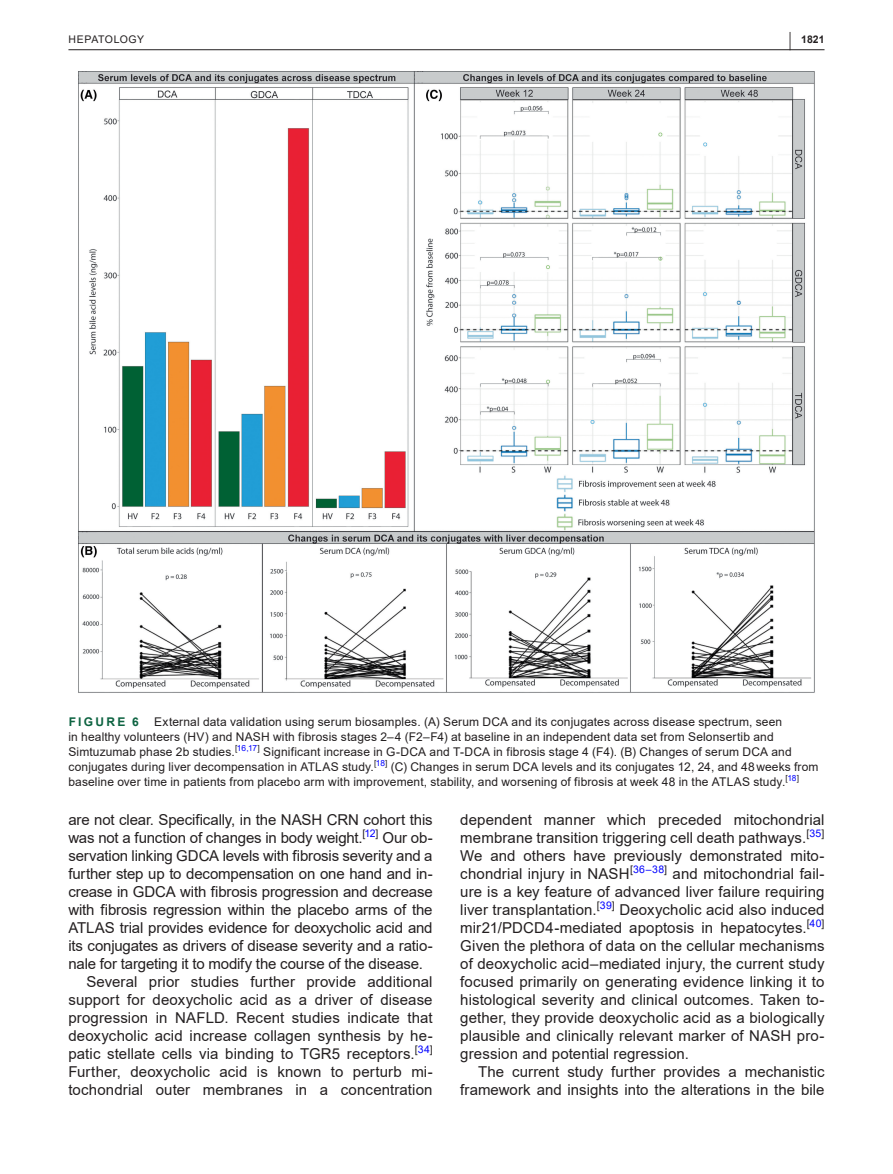
<style>
.page{position:relative;width:893px;height:1174px;background:#fff}
.page>*{position:absolute;margin:0;border:0;box-sizing:border-box;transform-origin:0 0}
.t1{font:700 19.5px "Arial";color:#231f20;scale:.38 1}
.t2{font:15px/18px "Arial";letter-spacing:.005em;color:#231f20}
.t3{font:12px/15px "Arial";letter-spacing:.01em;color:#231f20}
.t4{font:700 12px "Arial";letter-spacing:.19em;color:#0d6341}
.t5{font:10.5px "Arial";letter-spacing:.03em;color:#231f20}
.t6{font:10.5px "Arial";color:#00f}
.t7{font:700 10.5px "Arial";color:#231f20}
.s1{color:#00f}
.s2{color:#231f20}
</style>
<div class="page">
<hr style="left:68px;top:49px;width:756px;height:1px;background:#231f20">
<img style="left:78px;top:71px;width:737px;height:622px">
<h1 class="t1" style="left:789px;top:25px;width:7px">|</h1>
<p class="t5" style="left:69px;top:32px;width:77px">HEPATOLOGY</p>
<p class="t7" style="left:801px;top:32px;width:25px">1821</p>
<p class="t3" style="left:68px;top:714px;width:752px;text-indent:86px">External data validation using serum biosamples. (A) Serum DCA and its conjugates across disease spectrum, seen<br>in healthy volunteers (HV) and NASH with fibrosis stages 2–4 (F2–F4) at baseline in an independent data set from Selonsertib and Simtuzumab phase 2b studies.<sup>[</sup><sup>16,17</sup><sup>]</sup> Significant increase in G-DCA and T-DCA in fibrosis stage 4 (F4). (B) Changes of serum DCA and conjugates during liver decompensation in ATLAS study.<sup>[</sup><sup>18</sup><sup>]</sup> (C) Changes in serum DCA levels and its conjugates 12, 24, and 48weeks from baseline over time in patients from placebo arm with improvement, stability, and worsening of fibrosis at week 48 in the ATLAS study.<sup>[</sup><sup>18</sup><sup>]</sup></p>
<p class="t4" style="left:69px;top:713px;width:72px">FIGURE 6</p>
<p class="t2" style="left:68px;top:811px;width:366px">are not clear. Specifically, in the NASH CRN cohort this was not a function of changes in body weight.</p>
<p class="t5" style="left:362px;top:825px;width:18px">[<span class="s1">12</span>]</p>
<p class="t2" style="left:382px;top:829px;width:52px">Our ob-</p>
<p class="t2" style="left:68px;top:847px;width:366px">servation linking GDCA levels with fibrosis severity and a</p>
<p class="t2" style="left:68px;top:865px;width:366px">further step up to decompensation on one hand and in-</p>
<p class="t2" style="left:68px;top:883px;width:366px">crease in GDCA with fibrosis progression and decrease</p>
<p class="t2" style="left:68px;top:901px;width:366px">with fibrosis regression within the placebo arms of the</p>
<p class="t2" style="left:68px;top:919px;width:366px">ATLAS trial provides evidence for deoxycholic acid and</p>
<p class="t2" style="left:68px;top:937px;width:366px">its conjugates as drivers of disease severity and a ratio-</p>
<p class="t2" style="left:68px;top:955px;width:356px">nale for targeting it to modify the course of the disease.</p>
<p class="t2" style="left:86px;top:973px;width:348px">Several prior studies further provide additional</p>
<p class="t2" style="left:68px;top:991px;width:366px">support for deoxycholic acid as a driver of disease</p>
<p class="t2" style="left:68px;top:1009px;width:366px">progression in NAFLD. Recent studies indicate that</p>
<p class="t2" style="left:68px;top:1027px;width:366px">deoxycholic acid increase collagen synthesis by he-</p>
<p class="t2" style="left:68px;top:1045px;width:366px">patic stellate cells via binding to TGR5 receptors.<sup>[</sup><sup>34</sup><sup>]</sup></p>
<p class="t2" style="left:68px;top:1063px;width:366px">Further, deoxycholic acid is known to perturb mi-</p>
<p class="t2" style="left:68px;top:1081px;width:366px">tochondrial outer membranes in a concentration</p>
<p class="t2" style="left:460px;top:811px;width:366px">dependent manner which preceded mitochondrial membrane transition triggering cell death pathways.</p>
<p class="t5" style="left:806px;top:825px;width:20px">[<span class="s1">35</span>]</p>
<p class="t2" style="left:460px;top:847px;width:366px">We and others have previously demonstrated mito&shy;chondrial injury in NASH</p>
<p class="t6" style="left:630px;top:861px;width:39px"><span class="s2">[</span>36–38<span class="s2">]</span></p>
<p class="t2" style="left:460px;top:865px;width:366px;text-align:justify;text-indent:212px">and mitochondrial fail&shy;ure is a key feature of advanced liver failure requiring liver transplantation.</p>
<p class="t5" style="left:597px;top:897px;width:19px">[<span class="s1">39</span>]</p>
<p class="t2" style="left:460px;top:901px;width:366px;text-indent:159px">Deoxycholic acid also induced mir21/PDCD4-mediated apoptosis in hepatocytes.</p>
<p class="t5" style="left:807px;top:915px;width:19px">[<span class="s1">40</span>]</p>
<p class="t2" style="left:460px;top:937px;width:366px;text-align:justify">Given the plethora of data on the cellular mechanisms of deoxycholic acid–mediated injury, the current study focused primarily on generating evidence linking it to histological severity and clinical outcomes. Taken to&shy;gether, they provide deoxycholic acid as a biologically plausible and clinically relevant marker of NASH pro&shy;gression and potential regression.</p>
<p class="t2" style="left:460px;top:1063px;width:366px;text-align:right">The current study further provides a mechanistic framework and insights into the alterations in the bile</p>
</div>
